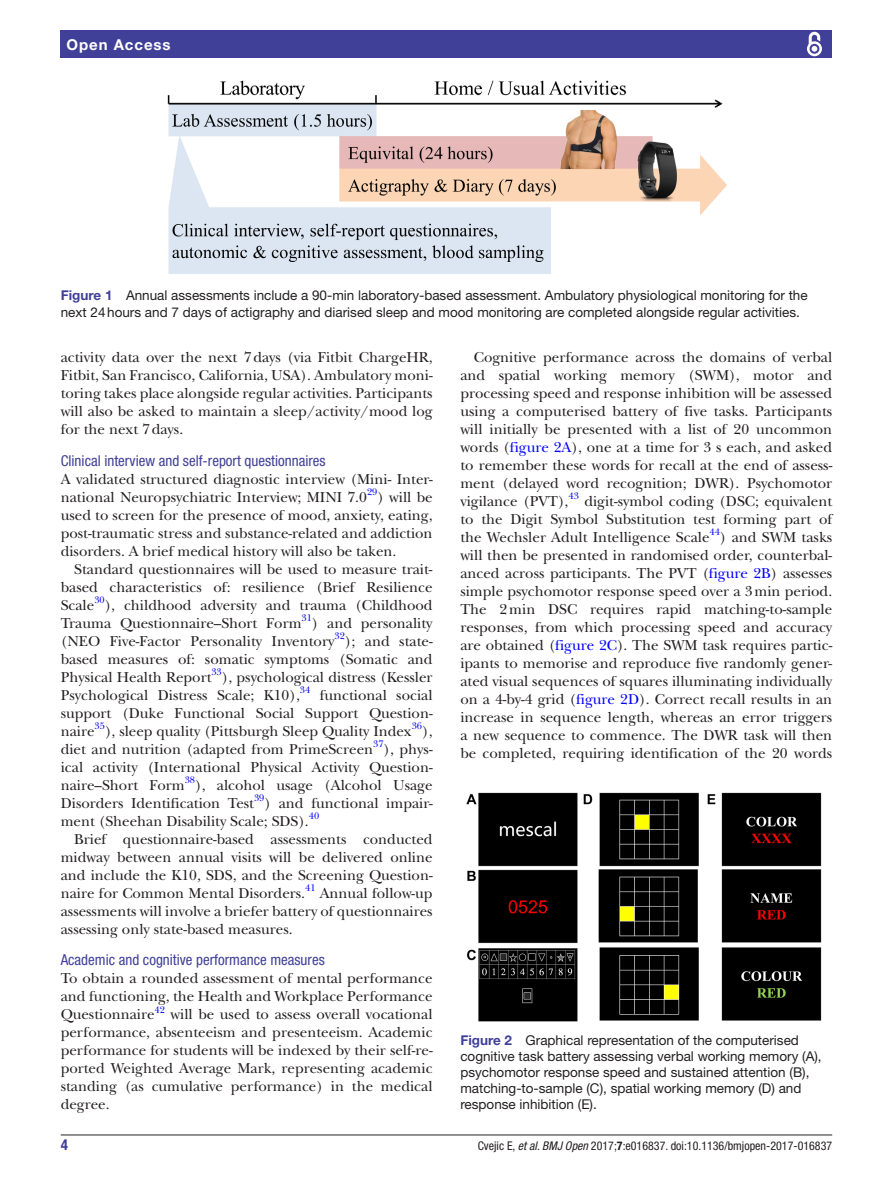
<style>
.page{position:relative;width:893px;height:1191px;background:#fff}
.page>*{position:absolute;margin:0;border:0;box-sizing:border-box;transform-origin:0 0}
.t1{font:15px/18px "New Baskerville";color:#231f20;text-align:justify}
.t2{font:condensed 15px "Helvetica Neue LT Std";color:#414099}
.t3{font:700 15px "Helvetica Neue LT Std";letter-spacing:.065em;color:#fff}
.t4{font:700 condensed 15px "Helvetica Neue LT Std";color:#414099}
.t5{font:13.5px/16.2px "Helvetica Neue LT Std";color:#231f20}
.t6{font:condensed 12px "Helvetica Neue LT Std";color:#231f20}
.t7{font:9.9px "New Baskerville";color:#00f}
.s1{font-weight:700;color:#414099}
.s2{color:#00f}
.s3{font-style:inherit}
.s4{font-style:italic}
.s5{font-weight:700}
</style>
<div class="page">
<hr style="left:61px;top:1134px;width:771px;height:1px;background:#231f20">
<div style="left:61px;top:31px;width:771px;height:27px;background:#414099"></div>
<svg style="left:807px;top:31px;width:15px;height:26px"></svg>
<img style="left:466px;top:792px;width:356px;height:230px">
<img style="left:167px;top:80px;width:560px;height:194px">
<p class="t3" style="left:66px;top:35px;width:106px">Open Access</p>
<p class="t5" style="left:61px;top:287px;width:748px"><span class="s1">Figure 1</span> Annual assessments include a 90-min laboratory-based assessment. Ambulatory physiological monitoring for the next 24hours and 7 days of actigraphy and diarised sleep and mood monitoring are completed alongside regular activities.</p>
<p class="t1" style="left:61px;top:348px;width:373px">activity data over the next 7days (via Fitbit ChargeHR, Fitbit, San Francisco, California, USA). Ambulatory moni&shy;toring takes place alongside regular activities. Participants will also be asked to maintain a sleep/activity/mood log for the next 7days.</p>
<p class="t2" style="left:61px;top:451px;width:266px">Clinical interview and self-report questionnaires</p>
<p class="t1" style="left:61px;top:470px;width:373px">A validated structured diagnostic interview (Mini- Inter&shy;national Neuropsychiatric Interview; MINI 7.0</p>
<p class="t1" style="left:460px;top:348px;width:373px;text-indent:14px">Cognitive performance across the domains of verbal and spatial working memory (SWM), motor and processing speed and response inhibition will be assessed using a computerised battery of five tasks. Participants will initially be presented with a list of 20 uncommon words (<span class="s2">figure 2A</span>), one at a time for 3 s each, and asked to remember these words for recall at the end of assess&shy;ment (delayed word recognition; DWR). Psychomotor vigilance (PVT),</p>
<p class="t7" style="left:367px;top:486px;width:12px">29</p>
<p class="t1" style="left:61px;top:488px;width:373px;text-indent:317px">) will be used to screen for the presence of mood, anxiety, eating, post-traumatic stress and substance-related and addiction disorders. A brief medical history will also be taken.</p>
<p class="t1" style="left:61px;top:560px;width:373px;text-indent:14px">Standard questionnaires will be used to measure trait&shy;based characteristics of: resilience (Brief Resilience Scale</p>
<p class="t7" style="left:568px;top:490px;width:12px">43</p>
<p class="t1" style="left:460px;top:492px;width:373px;text-indent:124px">digit-symbol coding (DSC; equivalent to the Digit Symbol Substitution test forming part of the Wechsler Adult Intelligence Scale</p>
<p class="t7" style="left:710px;top:526px;width:12px">44</p>
<p class="t1" style="left:460px;top:528px;width:373px;text-indent:260px">) and SWM tasks will then be presented in randomised order, counterbal&shy;anced across participants. The PVT (<span class="s2">figure 2B</span>) assesses simple psychomotor response speed over a 3min period.<br>The 2min DSC requires rapid matching-to-sample responses, from which processing speed and accuracy are obtained (<span class="s2">figure 2C</span>). The SWM task requires partic&shy;ipants to memorise and reproduce five randomly gener&shy;ated visual sequences of squares illuminating individually on a 4-by-4 grid (<span class="s2">figure 2D</span>). Correct recall results in an increase in sequence length, whereas an error triggers a new sequence to commence. The DWR task will then be completed, requiring identification of the 20 words</p>
<p class="t7" style="left:94px;top:594px;width:12px">30</p>
<p class="t1" style="left:61px;top:596px;width:373px;text-indent:44px">), childhood adversity and trauma (Childhood<br>Trauma Questionnaire–Short Form</p>
<p class="t7" style="left:302px;top:612px;width:12px">31</p>
<p class="t1" style="left:61px;top:614px;width:373px;text-indent:251px">) and personality (NEO Five-Factor Personality Inventory</p>
<p class="t7" style="left:335px;top:630px;width:12px">32</p>
<p class="t1" style="left:61px;top:632px;width:373px;text-indent:284px">); and state&shy;based measures of: somatic symptoms (Somatic and Physical Health Report</p>
<p class="t7" style="left:211px;top:666px;width:12px">33</p>
<p class="t1" style="left:61px;top:668px;width:373px;text-indent:161px">), psychological distress (Kessler<br>Psychological Distress Scale; K10),</p>
<p class="t7" style="left:300px;top:684px;width:12px">34</p>
<p class="t1" style="left:61px;top:686px;width:373px;text-indent:259px">functional social support (Duke Functional Social Support Question&shy;naire</p>
<p class="t7" style="left:95px;top:720px;width:12px">35</p>
<p class="t1" style="left:105px;top:722px;width:308px">), sleep quality (Pittsburgh Sleep Quality Index</p>
<p class="t7" style="left:412px;top:720px;width:12px">36</p>
<p class="t1" style="left:422px;top:722px;width:12px">),</p>
<p class="t1" style="left:61px;top:740px;width:314px">diet and nutrition (adapted from PrimeScreen</p>
<p class="t7" style="left:373px;top:738px;width:12px">37</p>
<p class="t1" style="left:61px;top:740px;width:373px;text-indent:323px">), phys&shy;ical activity (International Physical Activity Question&shy;naire–Short Form</p>
<p class="t7" style="left:185px;top:774px;width:12px">38</p>
<p class="t1" style="left:61px;top:776px;width:373px;text-indent:134px">), alcohol usage (Alcohol Usage Disorders Identification Test<sup>39</sup>) and functional impair&shy;ment (Sheehan Disability Scale; SDS).</p>
<p class="t7" style="left:309px;top:810px;width:12px">40</p>
<p class="t1" style="left:61px;top:830px;width:373px;text-indent:14px">Brief questionnaire-based assessments conducted midway between annual visits will be delivered online and include the K10, SDS, and the Screening Question&shy;naire for Common Mental Disorders.</p>
<p class="t7" style="left:305px;top:882px;width:12px">41</p>
<p class="t1" style="left:61px;top:884px;width:373px;text-indent:259px">Annual follow-up assessments will involve a briefer battery of questionnaires assessing only state-based measures.</p>
<p class="t2" style="left:61px;top:951px;width:265px">Academic and cognitive performance measures</p>
<p class="t1" style="left:61px;top:969px;width:373px">To obtain a rounded assessment of mental performance and functioning, the Health and Workplace Performance Questionnaire<sup>42</sup> will be used to assess overall vocational performance, absenteeism and presenteeism. Academic performance for students will be indexed by their self-re&shy;ported Weighted Average Mark, representing academic standing (as cumulative performance) in the medical degree.</p>
<p class="t5" style="left:460px;top:1031px;width:363px"><span class="s1">Figure 2</span> Graphical representation of the computerised cognitive task battery assessing verbal working memory (<span class="s3">A</span>), psychomotor response speed and sustained attention (B), matching-to-sample (C), spatial working memory (D) and response inhibition (E).</p>
<p class="t4" style="left:61px;top:1135px;width:9px">4</p>
<p class="t6" style="left:478px;top:1138px;width:356px">Cvejic E, <span class="s4">et al</span>. <span class="s4">BMJ Open</span> 2017;<span class="s5">7</span>:e016837. doi:10.1136/bmjopen-2017-016837</p>
</div>
